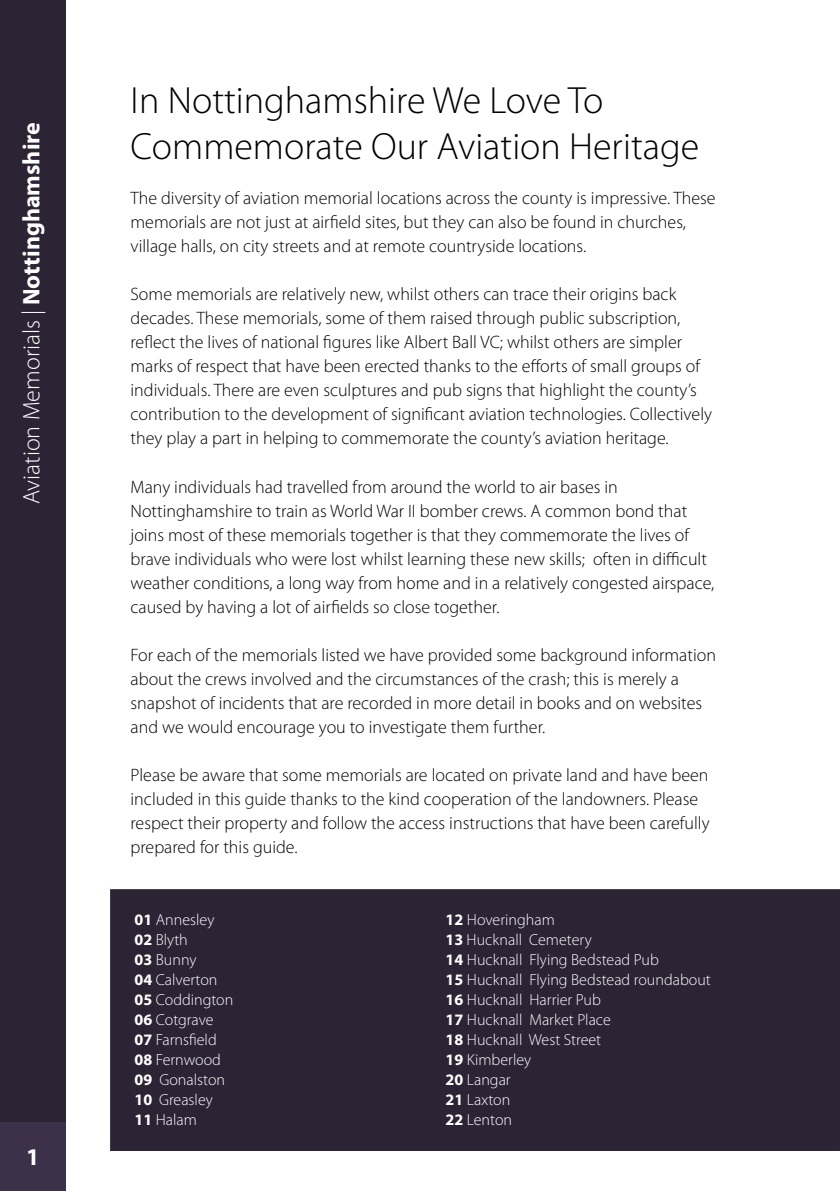
<style>
.page{position:relative;width:840px;height:1191px;background:#fff}
.page>*{position:absolute;margin:0;border:0;box-sizing:border-box;transform-origin:0 0}
.t1{font:300 38px/45.6px "Myriad Pro";color:#000}
.t2{font:300 24px "Myriad Pro";color:#fff}
.t3{font:700 24px "Myriad Pro";color:#fff}
.t4{font:300 18px/24px "Myriad Pro";color:#000}
.t5{font:300 16px/20px "Myriad Pro";color:#fff}
.s1{font-weight:700}
</style>
<div class="page">
<div style="left:0;top:0;width:65px;height:1191px;background:#2c2335"></div>
<div style="left:0;top:1123px;width:69px;height:68px;background:#3d3049"></div>
<div style="left:110px;top:889px;width:729px;height:262px;background:#2c2335"></div>
<h2 class="t2" style="left:17px;top:504px;width:383px;rotate:-90deg">Aviation Memorials | <span class="s1">Nottinghamshire</span></h2>
<h2 class="t3" style="left:26px;top:1140px;width:15px">1</h2>
<h1 class="t1" style="left:130px;top:77px;width:570px">In Nottinghamshire We Love To<br>Commemorate Our Aviation Heritage</h1>
<p class="t4" style="left:130px;top:186px;width:586px">The diversity of aviation memorial locations across the county is impressive. These memorials are not just at airfield sites, but they can also be found in churches, village halls, on city streets and at remote countryside locations.</p>
<p class="t4" style="left:130px;top:282px;width:582px">Some memorials are relatively new, whilst others can trace their origins back decades. These memorials, some of them raised through public subscription, reflect the lives of national figures like Albert Ball VC; whilst others are simpler marks of respect that have been erected thanks to the efforts of small groups of individuals. There are even sculptures and pub signs that highlight the county’s contribution to the development of significant aviation technologies. Collectively they play a part in helping to commemorate the county’s aviation heritage.</p>
<p class="t4" style="left:130px;top:474px;width:585px">Many individuals had travelled from around the world to air bases in Nottinghamshire to train as World War II bomber crews. A common bond that joins most of these memorials together is that they commemorate the lives of brave individuals who were lost whilst learning these new skills; often in difficult weather conditions, a long way from home and in a relatively congested airspace, caused by having a lot of airfields so close together.</p>
<p class="t4" style="left:130px;top:642px;width:586px">For each of the memorials listed we have provided some background information about the crews involved and the circumstances of the crash; this is merely a snapshot of incidents that are recorded in more detail in books and on websites and we would encourage you to investigate them further.</p>
<p class="t4" style="left:130px;top:762px;width:580px">Please be aware that some memorials are located on private land and have been included in this guide thanks to the kind cooperation of the landowners. Please respect their property and follow the access instructions that have been carefully prepared for this guide.</p>
<p class="t5" style="left:134px;top:909px;width:100px"><span class="s1">01</span> Annesley<br><span class="s1">02</span> Blyth<br><span class="s1">03</span> Bunny<br><span class="s1">04</span> Calverton<br><span class="s1">05</span> Coddington<br><span class="s1">06</span> Cotgrave<br><span class="s1">07</span> Farnsfield<br><span class="s1">08</span> Fernwood<br><span class="s1">09</span> Gonalston<br><span class="s1">10</span> Greasley<br><span class="s1">11</span> Halam</p>
<p class="t5" style="left:445px;top:909px;width:266px"><span class="s1">12</span> Hoveringham<br><span class="s1">13</span> Hucknall Cemetery<br><span class="s1">14</span> Hucknall Flying Bedstead Pub<br><span class="s1">15</span> Hucknall Flying Bedstead roundabout<br><span class="s1">16</span> Hucknall Harrier Pub<br><span class="s1">17</span> Hucknall Market Place<br><span class="s1">18</span> Hucknall West Street<br><span class="s1">19</span> Kimberley<br><span class="s1">20</span> Langar<br><span class="s1">21</span> Laxton<br><span class="s1">22</span> Lenton</p>
</div>
